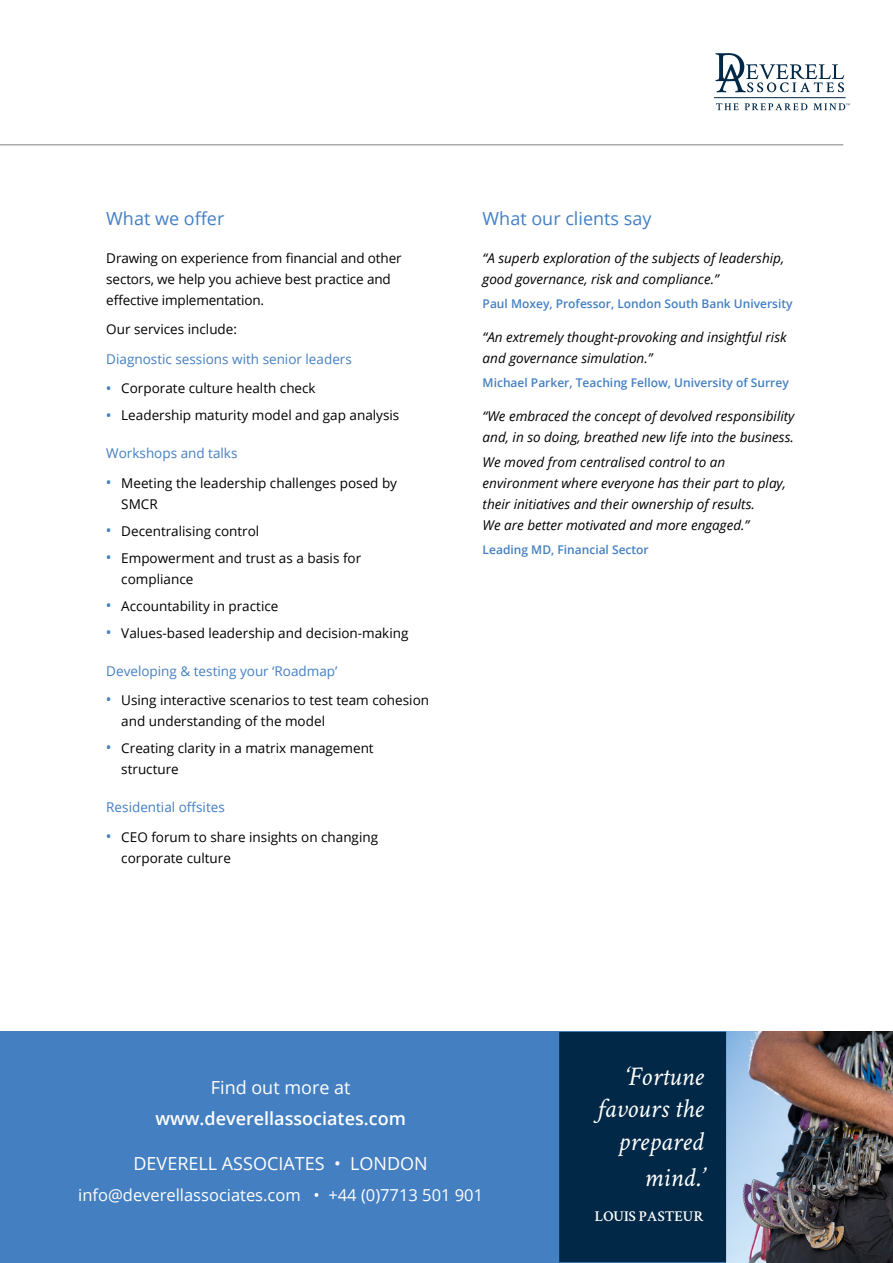
<style>
.page{position:relative;width:893px;height:1263px;background:#fff}
.page>*{position:absolute;margin:0;border:0;box-sizing:border-box;transform-origin:0 0}
.t1{font:italic 27px/32.4px "Crimson Text";color:#fff;text-align:right}
.t2{font:18px "Open Sans";color:#fff}
.t3{font:18px "Open Sans";color:#447fc1}
.t4{font:600 18px "Open Sans";color:#fff}
.t5{font:16.5px "Open Sans";color:#fff}
.t6{font:600 15px "Crimson Text";color:#fff}
.t7{font:13.5px/21px "Open Sans";color:#000}
.t8{font:italic 13.5px/21px "Open Sans";color:#000}
.t9{font:13.5px "Open Sans";color:#447fc1}
.t10{font:600 12px "Open Sans";color:#447fc1}
.s1{font-weight:600;color:#447fc1}
</style>
<div class="page">
<svg style="left:715px;top:53px;width:129px;height:39px"></svg>
<svg style="left:716px;top:103px;width:23px;height:7px"></svg>
<svg style="left:745px;top:103px;width:62px;height:7px"></svg>
<hr style="left:714px;top:97px;width:132px;height:1px;background:#012846">
<svg style="left:813px;top:103px;width:37px;height:7px"></svg>
<div style="left:0;top:1032px;width:893px;height:231px;background:#447fc1"></div>
<img style="left:726px;top:1032px;width:167px;height:230px">
<div style="left:560px;top:1033px;width:165px;height:228px;background:#012846"></div>
<div style="left:559px;top:1032px;width:167px;height:230px;border:2px solid #012846"></div>
<hr style="left:0;top:144px;width:843px;height:1px;background:#808285">
<h2 class="t3" style="left:106px;top:206px;width:120px">What we offer</h2>
<p class="t7" style="left:106px;top:247px;width:297px">Drawing on experience from financial and other sectors, we help you achieve best practice and effective implementation.</p>
<p class="t7" style="left:106px;top:319px;width:132px">Our services include:</p>
<p class="t9" style="left:106px;top:349px;width:247px">Diagnostic sessions with senior leaders</p>
<p class="t7" style="left:106px;top:378px;width:211px"><span class="s1">•</span> Corporate culture health check</p>
<p class="t7" style="left:106px;top:405px;width:295px"><span class="s1">•</span> Leadership maturity model and gap analysis</p>
<p class="t9" style="left:106px;top:444px;width:133px">Workshops and talks</p>
<p class="t7" style="left:121px;top:472px;width:277px;text-indent:-15px"><span class="s1">•</span> Meeting the leadership challenges posed by<br>SMCR</p>
<p class="t7" style="left:106px;top:520px;width:155px"><span class="s1">•</span> Decentralising control</p>
<p class="t7" style="left:121px;top:547px;width:241px;text-indent:-15px"><span class="s1">•</span> Empowerment and trust as a basis for compliance</p>
<p class="t7" style="left:106px;top:595px;width:174px"><span class="s1">•</span> Accountability in practice</p>
<p class="t7" style="left:106px;top:622px;width:304px"><span class="s1">•</span> Values-based leadership and decision-making</p>
<p class="t9" style="left:106px;top:661px;width:233px">Developing &amp; testing your ‘Roadmap’</p>
<p class="t7" style="left:121px;top:689px;width:309px;text-indent:-15px"><span class="s1">•</span> Using interactive scenarios to test team cohesion and understanding of the model</p>
<p class="t7" style="left:121px;top:737px;width:254px;text-indent:-15px"><span class="s1">•</span> Creating clarity in a matrix management structure</p>
<p class="t9" style="left:106px;top:798px;width:120px">Residential offsites</p>
<p class="t7" style="left:121px;top:826px;width:258px;text-indent:-15px"><span class="s1">•</span> CEO forum to share insights on changing corporate culture</p>
<h2 class="t3" style="left:483px;top:206px;width:170px">What our clients say</h2>
<p class="t8" style="left:483px;top:247px;width:303px">“A superb exploration of the subjects of leadership, good governance, risk and compliance.”</p>
<p class="t10" style="left:483px;top:295px;width:311px">Paul Moxey, Professor, London South Bank University</p>
<p class="t8" style="left:483px;top:326px;width:306px">“An extremely thought-provoking and insightful risk and governance simulation.”</p>
<p class="t10" style="left:483px;top:375px;width:308px">Michael Parker, Teaching Fellow, University of Surrey</p>
<p class="t8" style="left:483px;top:405px;width:313px">“We embraced the concept of devolved responsibility and, in so doing, breathed new life into the business.</p>
<p class="t8" style="left:483px;top:451px;width:305px">We moved from centralised control to an environment where everyone has their part to play, their initiatives and their ownership of results.<br>We are better motivated and more engaged.”</p>
<p class="t10" style="left:483px;top:541px;width:168px">Leading MD, Financial Sector</p>
<h2 class="t2" style="left:211px;top:1075px;width:141px">Find out more at</h2>
<h2 class="t4" style="left:155px;top:1105px;width:252px">www.deverellassociates.com</h2>
<h2 class="t2" style="left:134px;top:1151px;width:296px">DEVERELL ASSOCIATES • LONDON</h2>
<p class="t5" style="left:78px;top:1184px;width:406px">info@deverellassociates.com • +44 (0)7713 501 901</p>
<h1 class="t1" style="left:597px;top:1060px;width:108px">‘Fortune favours the prepared</h1>
<h1 class="t1" style="left:644px;top:1161px;width:61px">mind.’</h1>
<p class="t6" style="left:595px;top:1205px;width:110px">LOUIS PASTEUR</p>
</div>
